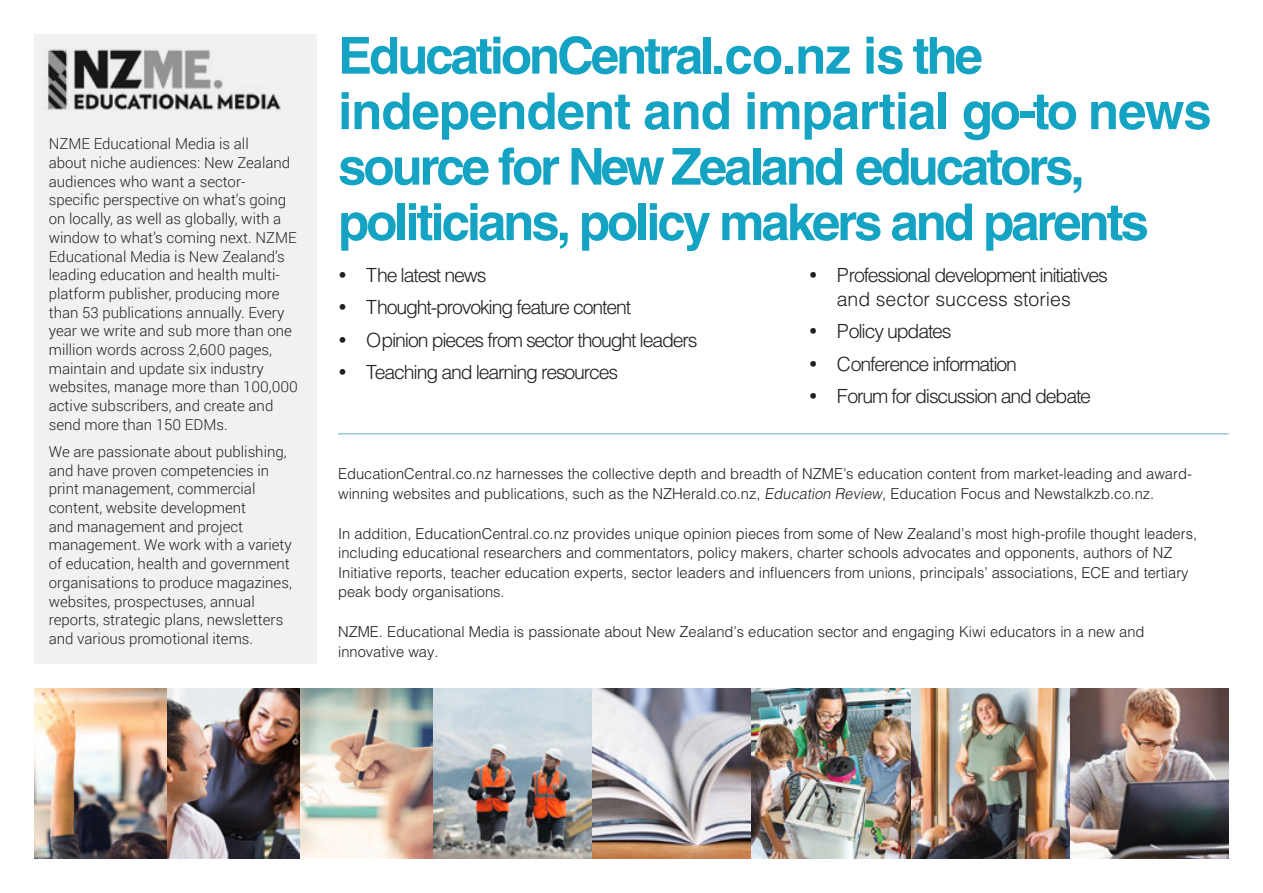
<style>
.page{position:relative;width:1263px;height:893px;background:#fff}
.page>*{position:absolute;margin:0;border:0;box-sizing:border-box;transform-origin:0 0}
.t1{font:700 51px/55.5px "Helvetica LT Std";letter-spacing:-.06em;color:#15a3c4}
.t2{font:300 19.5px/24px "Helvetica LT Std";letter-spacing:-.06em;color:#231f20}
.MP_body{font:300 15px/18.8px "Roboto";color:#231f20}
.t3{font:300 15px/19.5px "Helvetica LT Std";color:#231f20}
.s1{font-style:italic}
</style>
<div class="page">
<img style="left:34px;top:689px;width:1195px;height:170px">
<hr style="left:338px;top:433px;width:891px;height:2px;background:#98cade">
<div style="left:34px;top:34px;width:283px;height:629px;background:#f0f1f2"></div>
<img style="left:47px;top:49px;width:234px;height:62px">
<p class="MP_body" style="left:49px;top:134px;width:251px">NZME Educational Media is all<br>about niche audiences: New Zealand audiences who want a sector&shy;specific perspective on what’s going on locally, as well as globally, with a window to what’s coming next. NZME Educational Media is New Zealand’s leading education and health multi&shy;platform publisher, producing more than 53 publications annually. Every year we write and sub more than one million words across 2,600 pages, maintain and update six industry websites, manage more than 100,000 active subscribers, and create and send more than 150 EDMs.</p>
<p class="MP_body" style="left:49px;top:442px;width:245px">We are passionate about publishing, and have proven competencies in print management, commercial content, website development<br>and management and project management. We work with a variety of education, health and government organisations to produce magazines, websites, prospectuses, annual reports, strategic plans, newsletters and various promotional items.</p>
<p class="t1" style="left:338px;top:27px;width:875px">EducationCentral.co.nz is the independent and impartial go-to news source for New Zealand educators, politicians, policy makers and parents</p>
<p class="t2" style="left:366px;top:263px;width:122px">The latest news</p>
<p class="t2" style="left:366px;top:295px;width:267px">Thought-provoking feature content</p>
<p class="t2" style="left:366px;top:328px;width:333px">Opinion pieces from sector thought leaders</p>
<p class="t2" style="left:366px;top:360px;width:254px">Teaching and learning resources</p>
<p class="t2" style="left:837px;top:263px;width:273px">Professional development initiatives and sector success stories</p>
<p class="t2" style="left:837px;top:319px;width:116px">Policy updates</p>
<p class="t2" style="left:837px;top:352px;width:182px">Conference information</p>
<p class="t2" style="left:837px;top:384px;width:256px">Forum for discussion and debate</p>
<p class="t3" style="left:338px;top:464px;width:855px">EducationCentral.co.nz harnesses the collective depth and breadth of NZME’s education content from market-leading and award&shy;winning websites and publications, such as the NZHerald.co.nz, <span class="s1">Education Review</span>, Education Focus and Newstalkzb.co.nz.</p>
<p class="t3" style="left:338px;top:523px;width:860px">In addition, EducationCentral.co.nz provides unique opinion pieces from some of New Zealand’s most high-profile thought leaders, including educational researchers and commentators, policy makers, charter schools advocates and opponents, authors of NZ Initiative reports, teacher education experts, sector leaders and influencers from unions, principals’ associations, ECE and tertiary peak body organisations.</p>
<p class="t3" style="left:338px;top:622px;width:808px">NZME. Educational Media is passionate about New Zealand’s education sector and engaging Kiwi educators in a new and innovative way.</p>
</div>
